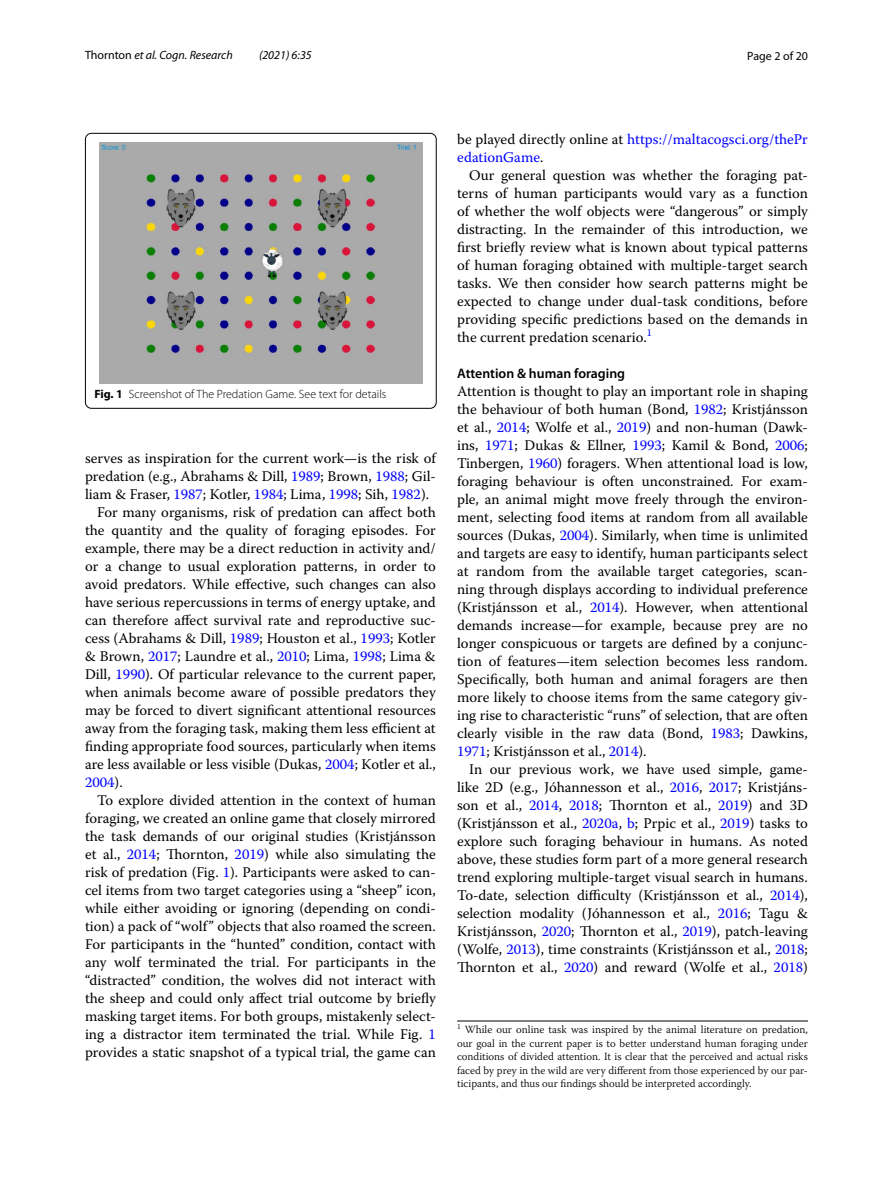
<style>
.page{position:relative;width:893px;height:1187px;background:#fff}
.page>*{position:absolute;margin:0;border:0;box-sizing:border-box;transform-origin:0 0}
.t1{font:14.7px/18px "Warnock Pro";color:#000;text-align:justify}
.t2{font:14.7px/18px "Warnock Pro";color:#00f}
.t3{font:600 13.8px "Myriad Pro";color:#000}
.t4{font:300 12px "Myriad Pro";color:#000}
.t5{font:italic 12px "Myriad Pro";color:#000}
.t6{font:12px "Myriad Pro";color:#000}
.t7{font:300 10.95px/13.5px "Warnock Pro";color:#000;text-align:justify}
.s1{font-style:normal}
.s2{font-weight:700}
.s3{color:#00f}
.s4{color:#000}
</style>
<div class="page">
<img style="left:99px;top:142px;width:323px;height:241px">
<div style="left:85px;top:133px;width:351px;height:275px;border:1px solid #000;border-radius:6px"></div>
<hr style="left:457px;top:1020px;width:351px;height:1px;background:#000">
<p class="t5" style="left:85px;top:48px;width:149px"><span class="s1">Thornton</span> et al. Cogn. Research</p>
<p class="t5" style="left:259px;top:48px;width:54px">(2021) 6:35</p>
<p class="t6" style="left:747px;top:48px;width:62px">Page 2 of 20</p>
<p class="t4" style="left:94px;top:388px;width:293px"><span class="s2">Fig. 1</span> Screenshot of The Predation Game. See text for details</p>
<p class="t1" style="left:85px;top:449px;width:352px">serves as inspiration for the current work—is the risk of</p>
<p class="t1" style="left:85px;top:467px;width:352px">predation (e.g., Abrahams &amp; Dill, <span class="s3">1989</span>; Brown, <span class="s3">1988</span>; Gil-</p>
<p class="t1" style="left:85px;top:485px;width:346px">liam &amp; Fraser, <span class="s3">1987</span>; Kotler, <span class="s3">1984</span>; Lima, <span class="s3">1998</span>; Sih, <span class="s3">1982</span>).</p>
<p class="t1" style="left:97px;top:503px;width:340px">For many organisms, risk of predation can affect both</p>
<p class="t1" style="left:85px;top:521px;width:352px">the quantity and the quality of foraging episodes. For</p>
<p class="t1" style="left:85px;top:539px;width:352px">example, there may be a direct reduction in activity and/</p>
<p class="t1" style="left:85px;top:557px;width:352px">or a change to usual exploration patterns, in order to</p>
<p class="t1" style="left:85px;top:575px;width:352px">avoid predators. While effective, such changes can also</p>
<p class="t1" style="left:85px;top:593px;width:352px">have serious repercussions in terms of energy uptake, and</p>
<p class="t1" style="left:85px;top:611px;width:352px">can therefore affect survival rate and reproductive suc-</p>
<p class="t1" style="left:85px;top:629px;width:352px">cess (Abrahams &amp; Dill, <span class="s3">1989</span>; Houston et al., <span class="s3">1993</span>; Kotler</p>
<p class="t1" style="left:85px;top:647px;width:352px">&amp; Brown, <span class="s3">2017</span>; Laundre et al., <span class="s3">2010</span>; Lima, <span class="s3">1998</span>; Lima &amp;</p>
<p class="t1" style="left:85px;top:665px;width:352px">Dill, <span class="s3">1990</span>). Of particular relevance to the current paper,</p>
<p class="t1" style="left:85px;top:683px;width:352px">when animals become aware of possible predators they</p>
<p class="t1" style="left:85px;top:701px;width:352px">may be forced to divert significant attentional resources</p>
<p class="t1" style="left:85px;top:719px;width:352px">away from the foraging task, making them less efficient at</p>
<p class="t1" style="left:85px;top:737px;width:352px">finding appropriate food sources, particularly when items</p>
<p class="t1" style="left:85px;top:755px;width:352px">are less available or less visible (Dukas, <span class="s3">2004</span>; Kotler et al.,</p>
<p class="t2" style="left:85px;top:773px;width:39px">2004<span class="s4">).</span></p>
<p class="t1" style="left:97px;top:791px;width:340px">To explore divided attention in the context of human</p>
<p class="t1" style="left:85px;top:809px;width:352px">foraging, we created an online game that closely mirrored</p>
<p class="t1" style="left:85px;top:827px;width:352px">the task demands of our original studies (Kristjánsson</p>
<p class="t1" style="left:85px;top:845px;width:352px">et al., <span class="s3">2014</span>; Thornton, <span class="s3">2019</span>) while also simulating the</p>
<p class="t1" style="left:85px;top:862px;width:352px">risk of predation (Fig. <span class="s3">1</span>). Participants were asked to can-</p>
<p class="t1" style="left:85px;top:881px;width:352px">cel items from two target categories using a “sheep” icon,</p>
<p class="t1" style="left:85px;top:899px;width:352px">while either avoiding or ignoring (depending on condi-</p>
<p class="t1" style="left:85px;top:917px;width:352px">tion) a pack of “wolf” objects that also roamed the screen.</p>
<p class="t1" style="left:85px;top:935px;width:352px">For participants in the “hunted” condition, contact with</p>
<p class="t1" style="left:85px;top:953px;width:352px">any wolf terminated the trial. For participants in the</p>
<p class="t1" style="left:85px;top:971px;width:352px">“distracted” condition, the wolves did not interact with</p>
<p class="t1" style="left:85px;top:989px;width:352px">the sheep and could only affect trial outcome by briefly</p>
<p class="t1" style="left:85px;top:1007px;width:352px">masking target items. For both groups, mistakenly select-</p>
<p class="t1" style="left:85px;top:1025px;width:352px">ing a distractor item terminated the trial. While Fig. <span class="s3">1</span></p>
<p class="t1" style="left:85px;top:1043px;width:352px">provides a static snapshot of a typical trial, the game can</p>
<p class="t2" style="left:457px;top:130px;width:352px"><span class="s4">be played directly online at</span> https://maltacogsci.org/thePr edationGame<span class="s4">.</span></p>
<p class="t1" style="left:457px;top:166px;width:352px;text-indent:12px">Our general question was whether the foraging pat&shy;terns of human participants would vary as a function of whether the wolf objects were “dangerous” or simply distracting. In the remainder of this introduction, we first briefly review what is known about typical patterns of human foraging obtained with multiple-target search tasks. We then consider how search patterns might be expected to change under dual-task conditions, before providing specific predictions based on the demands in the current predation scenario.<sup>1</sup></p>
<p class="t3" style="left:457px;top:364px;width:170px">Attention &amp; human foraging</p>
<p class="t1" style="left:457px;top:382px;width:352px">Attention is thought to play an important role in shaping the behaviour of both human (Bond, <span class="s3">1982</span>; Kristjánsson et al., <span class="s3">2014</span>; Wolfe et al., <span class="s3">2019</span>) and non-human (Dawk&shy;ins, <span class="s3">1971</span>; Dukas &amp; Ellner, <span class="s3">1993</span>; Kamil &amp; Bond, <span class="s3">2006</span>; Tinbergen, <span class="s3">1960</span>) foragers. When attentional load is low, foraging behaviour is often unconstrained. For exam&shy;ple, an animal might move freely through the environ&shy;ment, selecting food items at random from all available sources (Dukas, <span class="s3">2004</span>). Similarly, when time is unlimited and targets are easy to identify, human participants select at random from the available target categories, scan&shy;ning through displays according to individual preference (Kristjánsson et al., <span class="s3">2014</span>). However, when attentional demands increase—for example, because prey are no longer conspicuous or targets are defined by a conjunc&shy;tion of features—item selection becomes less random.<br>Specifically, both human and animal foragers are then more likely to choose items from the same category giv&shy;ing rise to characteristic “runs” of selection, that are often clearly visible in the raw data (Bond, <span class="s3">1983</span>; Dawkins, <span class="s3">1971</span>; Kristjánsson et al., <span class="s3">2014</span>).</p>
<p class="t1" style="left:457px;top:760px;width:352px;text-indent:12px">In our previous work, we have used simple, game&shy;like 2D (e.g., Jóhannesson et al., <span class="s3">2016</span>, <span class="s3">2017</span>; Kristjáns&shy;son et al., <span class="s3">2014</span>, <span class="s3">2018</span>; Thornton et al., <span class="s3">2019</span>) and 3D (Kristjánsson et al., <span class="s3">2020a</span>, <span class="s3">b</span>; Prpic et al., <span class="s3">2019</span>) tasks to explore such foraging behaviour in humans. As noted above, these studies form part of a more general research trend exploring multiple-target visual search in humans.<br>To-date, selection difficulty (Kristjánsson et al., <span class="s3">2014</span>), selection modality (Jóhannesson et al., <span class="s3">2016</span>; Tagu &amp; Kristjánsson, <span class="s3">2020</span>; Thornton et al., <span class="s3">2019</span>), patch-leaving (Wolfe, <span class="s3">2013</span>), time constraints (Kristjánsson et al., <span class="s3">2018</span>; Thornton et al., <span class="s3">2020</span>) and reward (Wolfe et al., <span class="s3">2018</span>)</p>
<p class="t7" style="left:457px;top:1022px;width:352px"><sup>1</sup> While our online task was inspired by the animal literature on predation, our goal in the current paper is to better understand human foraging under conditions of divided attention. It is clear that the perceived and actual risks faced by prey in the wild are very different from those experienced by our par&shy;ticipants, and thus our findings should be interpreted accordingly.</p>
</div>
